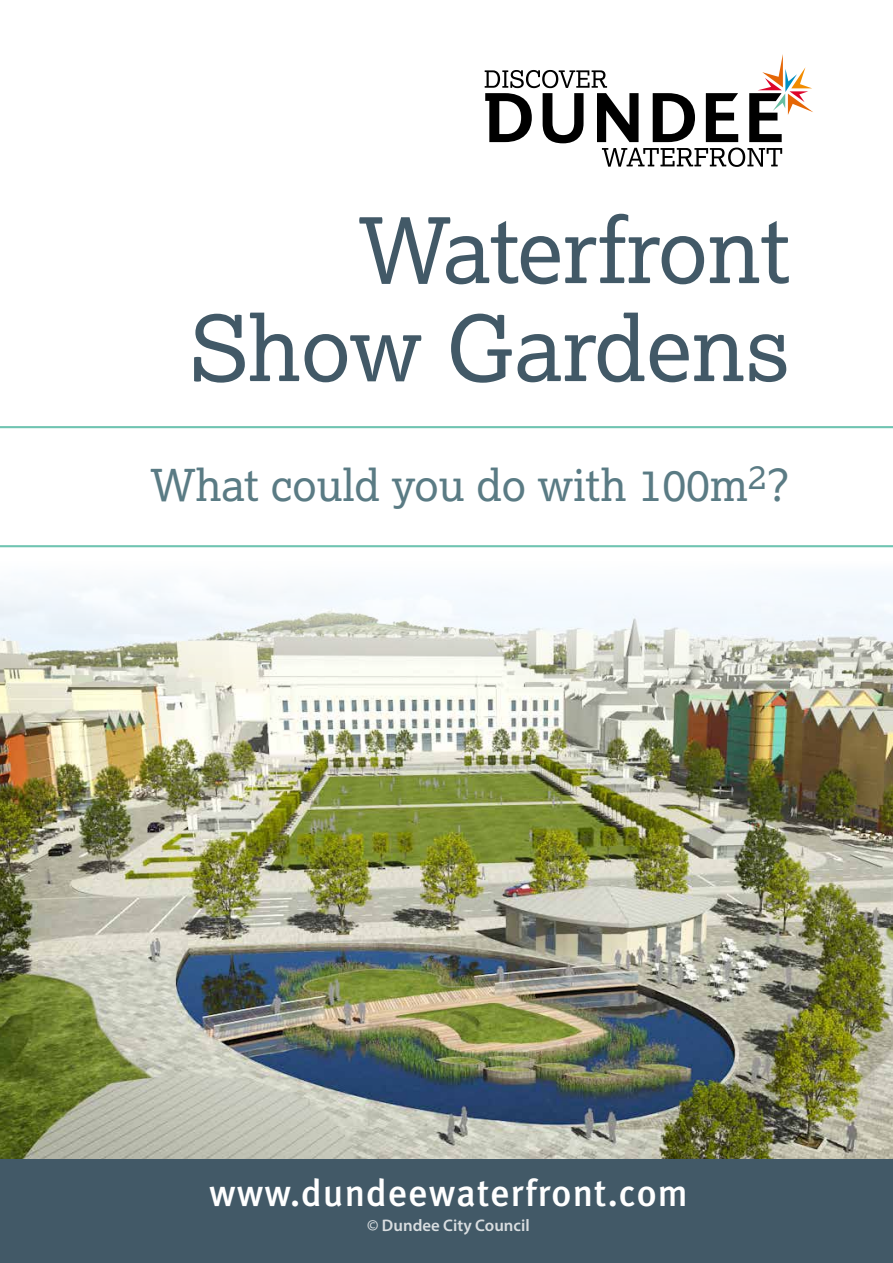
<style>
.page{position:relative;width:893px;height:1263px;background:#fff}
.page>*{position:absolute;margin:0;border:0;box-sizing:border-box;transform-origin:0 0}
.t1{font:90.3px/97.9px "Lexia";color:#425967;text-align:right}
.t2{font:44.1px "Lexia";color:#5a7b84}
.t3{font:500 37.8px "Meta Plus";letter-spacing:.03em;color:#fff}
.t4{font:600 16.8px "Myriad Pro";color:#fff}
</style>
<div class="page">
<img style="left:0;top:575px;width:893px;height:585px">
<svg style="left:485px;top:54px;width:328px;height:113px"></svg>
<hr style="left:0;top:426px;width:893px;height:2px;background:#6fc4b1">
<div style="left:0;top:1160px;width:893px;height:103px;background:#425967"></div>
<hr style="left:0;top:545px;width:893px;height:2px;background:#6fc4b1">
<h1 class="t1" style="left:190px;top:199px;width:602px">Waterfront<br>Show Gardens</h1>
<p class="t2" style="left:150px;top:457px;width:641px">What could you do with 100m<sup>2</sup>?</p>
<p class="t3" style="left:209px;top:1171px;width:480px">www.dundeewaterfront.com</p>
<p class="t4" style="left:367px;top:1214px;width:164px">© Dundee City Council</p>
</div>
